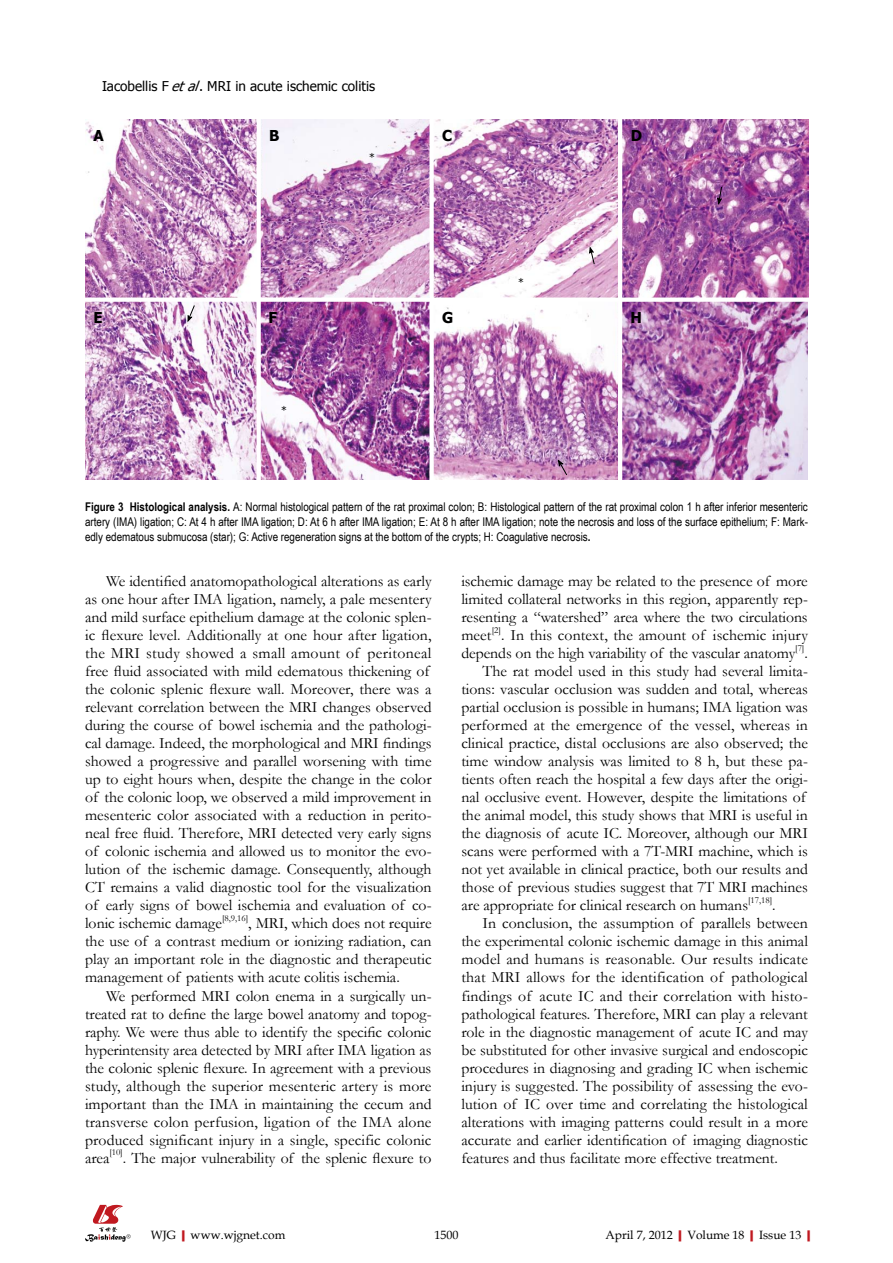
<style>
.page{position:relative;width:893px;height:1263px;background:#fff}
.page>*{position:absolute;margin:0;border:0;box-sizing:border-box;transform-origin:0 0}
.t1{font:15.75px/18px "Garamond";color:#000;text-align:justify}
.t2{font:700 15px "Tahoma";color:#000}
.t3{font:13.5px "Tahoma";color:#000}
.t4{font:12px/15px "Arial Narrow";color:#000;text-align:justify}
.t5{font:12px "Book Antiqua";color:#000}
.t6{font:10.5px "Tahoma";color:#000}
.t7{font:9.15px "Garamond";color:#000}
.s1{font-style:italic}
.s2{font-weight:700}
.s3{font-weight:700;color:#c01920}
</style>
<div class="page">
<svg style="left:85px;top:1205px;width:46px;height:37px"></svg>
<img style="left:85px;top:119px;width:723px;height:178px">
<img style="left:85px;top:302px;width:723px;height:177px">
<hr style="left:257px;top:116px;width:4px;height:371px;background:#fff">
<div style="left:429px;top:116px;width:5px;height:371px;background:#fff"></div>
<hr style="left:618px;top:116px;width:4px;height:371px;background:#fff">
<svg style="left:589px;top:247px;width:6px;height:18px"></svg>
<svg style="left:717px;top:186px;width:5px;height:18px"></svg>
<svg style="left:187px;top:305px;width:8px;height:17px"></svg>
<svg style="left:558px;top:460px;width:9px;height:16px"></svg>
<p class="t3" style="left:102px;top:77px;width:275px">Iacobellis F <span class="s1">etal</span>. MRI in acute ischemic colitis</p>
<p class="t2" style="left:94px;top:125px;width:12px">A</p>
<p class="t2" style="left:269px;top:125px;width:12px">B</p>
<p class="t2" style="left:442px;top:125px;width:12px">C</p>
<p class="t2" style="left:631px;top:125px;width:13px">D</p>
<p class="t6" style="left:369px;top:150px;width:7px">*</p>
<p class="t6" style="left:518px;top:275px;width:7px">*</p>
<p class="t2" style="left:94px;top:307px;width:11px">E</p>
<p class="t2" style="left:269px;top:307px;width:10px">F</p>
<p class="t2" style="left:442px;top:307px;width:13px">G</p>
<p class="t2" style="left:631px;top:307px;width:13px">H</p>
<p class="t6" style="left:281px;top:403px;width:7px">*</p>
<p class="t4" style="left:85px;top:499px;width:724px"><span class="s2">Figure 3 Histological analysis.</span> A: Normal histological pattern of the rat proximal colon; B: Histological pattern of the rat proximal colon 1 h after inferior mesenteric artery (IMA) ligation; C: At 4 h after IMA ligation; D: At 6 h after IMA ligation; E: At 8 h after IMA ligation; note the necrosis and loss of the surface epithelium; F: Mark&shy;edly edematous submucosa (star); G: Active regeneration signs at the bottom of the crypts; H: Coagulative necrosis<span class="s2">.</span></p>
<p class="t1" style="left:85px;top:572px;width:348px;text-align:left;text-indent:21px">We identified anatomopathological alterations as early as one hour after IMA ligation, namely, a pale mesentery and mild surface epithelium damage at the colonic splen&shy;ic flexure level. Additionally at one hour after ligation, the MRI study showed a small amount of peritoneal free fluid associated with mild edematous thickening of the colonic splenic flexure wall. Moreover, there was a relevant correlation between the MRI changes observed during the course of bowel ischemia and the pathologi&shy;cal damage. Indeed, the morphological and MRI findings showed a progressive and parallel worsening with time up to eight hours when, despite the change in the color of the colonic loop, we observed a mild improvement in mesenteric color associated with a reduction in perito&shy;neal free fluid. Therefore, MRI detected very early signs of colonic ischemia and allowed us to monitor the evo&shy;lution of the ischemic damage. Consequently, although CT remains a valid diagnostic tool for the visualization of early signs of bowel ischemia and evaluation of co&shy;lonic ischemic damage</p>
<p class="t7" style="left:222px;top:912px;width:28px">[8,9,16]</p>
<p class="t1" style="left:85px;top:914px;width:348px;text-indent:163px">, MRI, which does not require the use of a contrast medium or ionizing radiation, can play an important role in the diagnostic and therapeutic management of patients with acute colitis ischemia.</p>
<p class="t1" style="left:85px;top:986px;width:348px;text-indent:21px">We performed MRI colon enema in a surgically un&shy;treated rat to define the large bowel anatomy and topog&shy;raphy. We were thus able to identify the specific colonic hyperintensity area detected by MRI after IMA ligation as the colonic splenic flexure. In agreement with a previous study, although the superior mesenteric artery is more important than the IMA in maintaining the cecum and transverse colon perfusion, ligation of the IMA alone produced significant injury in a single, specific colonic area</p>
<p class="t7" style="left:109px;top:1146px;width:15px">[10]</p>
<p class="t1" style="left:123px;top:1148px;width:310px">. The major vulnerability of the splenic flexure to</p>
<p class="t1" style="left:461px;top:572px;width:348px">ischemic damage may be related to the presence of more limited collateral networks in this region, apparently rep&shy;resenting a “watershed” area where the two circulations meet</p>
<p class="t7" style="left:492px;top:624px;width:11px">[2]</p>
<p class="t1" style="left:461px;top:626px;width:348px;text-indent:40px">. In this context, the amount of ischemic injury depends on the high variability of the vascular anatomy</p>
<p class="t7" style="left:795px;top:642px;width:11px">[7]</p>
<p class="t1" style="left:804px;top:644px;width:5px">.</p>
<p class="t1" style="left:483px;top:662px;width:327px">The rat model used in this study had several limita-</p>
<p class="t1" style="left:461px;top:680px;width:348px">tions: vascular occlusion was sudden and total, whereas</p>
<p class="t1" style="left:461px;top:698px;width:348px">partial occlusion is possible in humans; IMA ligation was</p>
<p class="t1" style="left:461px;top:716px;width:348px">performed at the emergence of the vessel, whereas in</p>
<p class="t1" style="left:461px;top:734px;width:348px">clinical practice, distal occlusions are also observed; the</p>
<p class="t1" style="left:461px;top:752px;width:348px">time window analysis was limited to 8 h, but these pa-</p>
<p class="t1" style="left:461px;top:770px;width:348px">tients often reach the hospital a few days after the origi-</p>
<p class="t1" style="left:461px;top:788px;width:346px">nal occlusive event. However, despite the limitations of</p>
<p class="t1" style="left:461px;top:806px;width:348px">the animal model, this study shows that MRI is useful in</p>
<p class="t1" style="left:461px;top:824px;width:348px">the diagnosis of acute IC. Moreover, although our MRI</p>
<p class="t1" style="left:461px;top:842px;width:348px">scans were performed with a 7T-MRI machine, which is</p>
<p class="t1" style="left:461px;top:860px;width:348px">not yet available in clinical practice, both our results and</p>
<p class="t1" style="left:461px;top:878px;width:348px">those of previous studies suggest that 7T MRI machines</p>
<p class="t1" style="left:461px;top:896px;width:288px">are appropriate for clinical research on humans</p>
<p class="t7" style="left:748px;top:894px;width:26px">[17,18]</p>
<p class="t1" style="left:772px;top:896px;width:5px">.</p>
<p class="t1" style="left:483px;top:914px;width:327px">In conclusion, the assumption of parallels between</p>
<p class="t1" style="left:461px;top:932px;width:348px">the experimental colonic ischemic damage in this animal</p>
<p class="t1" style="left:461px;top:950px;width:348px">model and humans is reasonable. Our results indicate</p>
<p class="t1" style="left:461px;top:968px;width:348px">that MRI allows for the identification of pathological</p>
<p class="t1" style="left:461px;top:986px;width:348px">findings of acute IC and their correlation with histo-</p>
<p class="t1" style="left:461px;top:1004px;width:348px">pathological features. Therefore, MRI can play a relevant</p>
<p class="t1" style="left:461px;top:1022px;width:348px">role in the diagnostic management of acute IC and may</p>
<p class="t1" style="left:461px;top:1040px;width:348px">be substituted for other invasive surgical and endoscopic</p>
<p class="t1" style="left:461px;top:1058px;width:348px">procedures in diagnosing and grading IC when ischemic</p>
<p class="t1" style="left:461px;top:1076px;width:348px">injury is suggested. The possibility of assessing the evo-</p>
<p class="t1" style="left:461px;top:1094px;width:348px">lution of IC over time and correlating the histological</p>
<p class="t1" style="left:461px;top:1112px;width:348px">alterations with imaging patterns could result in a more</p>
<p class="t1" style="left:461px;top:1130px;width:348px">accurate and earlier identification of imaging diagnostic</p>
<p class="t1" style="left:461px;top:1148px;width:318px">features and thus facilitate more effective treatment.</p>
<p class="t5" style="left:151px;top:1226px;width:136px">WJG<span class="s3">|</span>www.wjgnet.com</p>
<p class="t5" style="left:434px;top:1226px;width:25px">1500</p>
<p class="t5" style="left:605px;top:1226px;width:212px">April 7, 2012<span class="s3">|</span>Volume 18<span class="s3">|</span>Issue 13<span class="s3">|</span></p>
</div>
